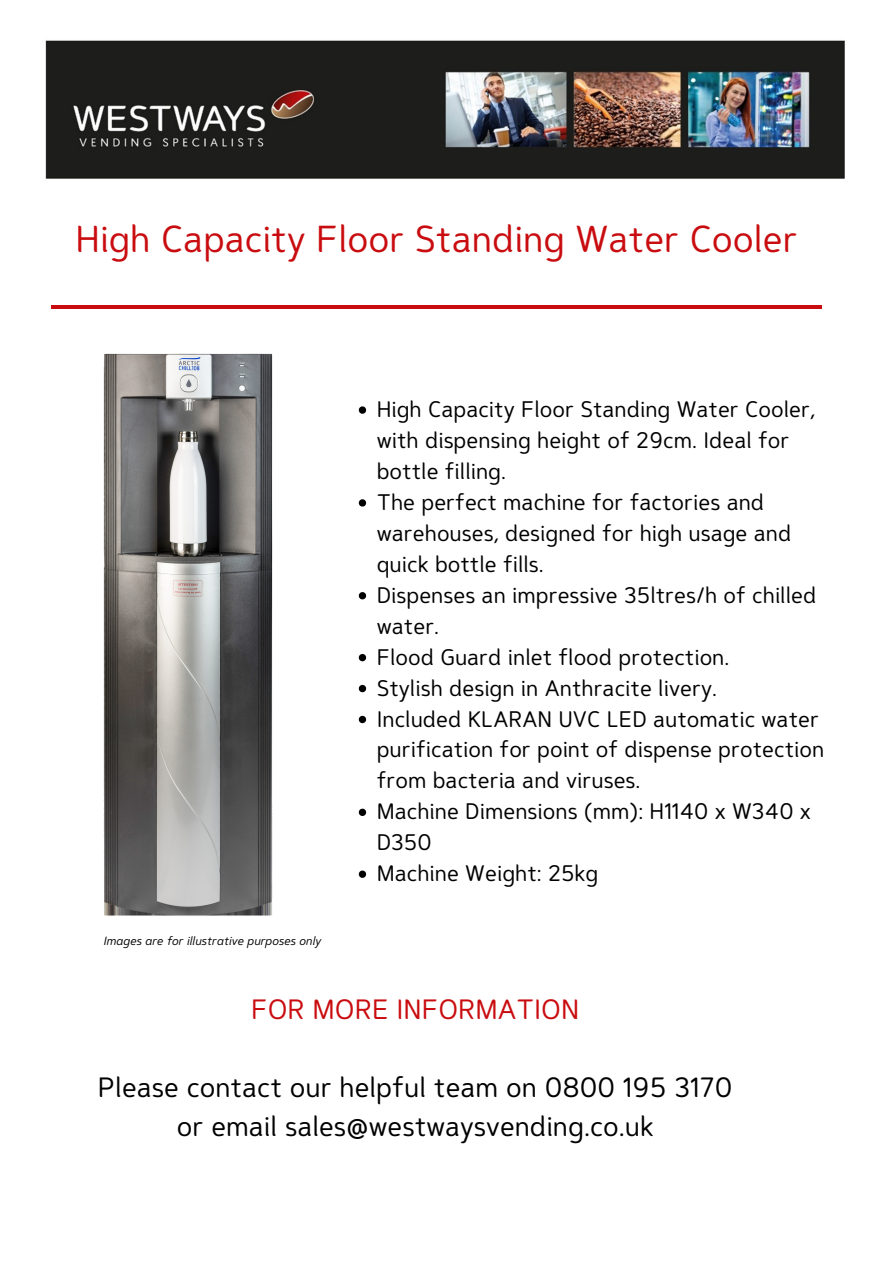
<style>
.page{position:relative;width:893px;height:1263px;background:#fff}
.page>*{position:absolute;margin:0;border:0;box-sizing:border-box;transform-origin:0 0}
.t1{font:37.5px "Caldina";color:#c90c0f}
.t2{font:27.9px/39px "Caldina";color:#000;text-align:center}
.t3{font:27.9px "Caldina";color:#c90c0f}
.t4{font:22.5px/30.9px "Caldina";color:#000}
.t5{font:italic 12px "Caldina";color:#000}
</style>
<div class="page">
<img style="left:45px;top:40px;width:800px;height:139px">
<hr style="left:51px;top:305px;width:770px;height:3px;background:#c90c0f">
<img style="left:103px;top:353px;width:170px;height:563px">
<svg style="left:359px;top:406px;width:7px;height:8px"></svg>
<svg style="left:359px;top:499px;width:7px;height:8px"></svg>
<svg style="left:359px;top:592px;width:7px;height:7px"></svg>
<svg style="left:359px;top:654px;width:7px;height:7px"></svg>
<svg style="left:359px;top:685px;width:7px;height:7px"></svg>
<svg style="left:359px;top:716px;width:7px;height:7px"></svg>
<svg style="left:359px;top:809px;width:7px;height:7px"></svg>
<svg style="left:359px;top:870px;width:7px;height:8px"></svg>
<p class="t1" style="left:75px;top:215px;width:724px">High Capacity Floor Standing Water Cooler</p>
<h2 class="t5" style="left:103px;top:933px;width:219px">Images are for illustrative purposes only</h2>
<p class="t4" style="left:377px;top:394px;width:440px">High Capacity Floor Standing Water Cooler, with dispensing height of 29cm. Ideal for bottle filling.</p>
<p class="t4" style="left:377px;top:486px;width:416px">The perfect machine for factories and warehouses, designed for high usage and quick bottle fills.</p>
<p class="t4" style="left:377px;top:579px;width:441px">Dispenses an impressive 35ltres/h of chilled water.</p>
<p class="t4" style="left:377px;top:641px;width:354px">Flood Guard inlet flood protection.</p>
<p class="t4" style="left:377px;top:672px;width:342px">Stylish design in Anthracite livery.</p>
<p class="t4" style="left:377px;top:703px;width:449px">Included KLARAN UVC LED automatic water purification for point of dispense protection from bacteria and viruses.</p>
<p class="t4" style="left:377px;top:796px;width:436px">Machine Dimensions (mm): H1140 x W340 x<br>D350</p>
<p class="t4" style="left:377px;top:858px;width:223px">Machine Weight: 25kg</p>
<p class="t3" style="left:251px;top:991px;width:329px">FOR MORE INFORMATION</p>
<p class="t2" style="left:98px;top:1067px;width:636px">Please contact our helpful team on 0800 195 3170 or email sales@westwaysvending.co.uk</p>
</div>
